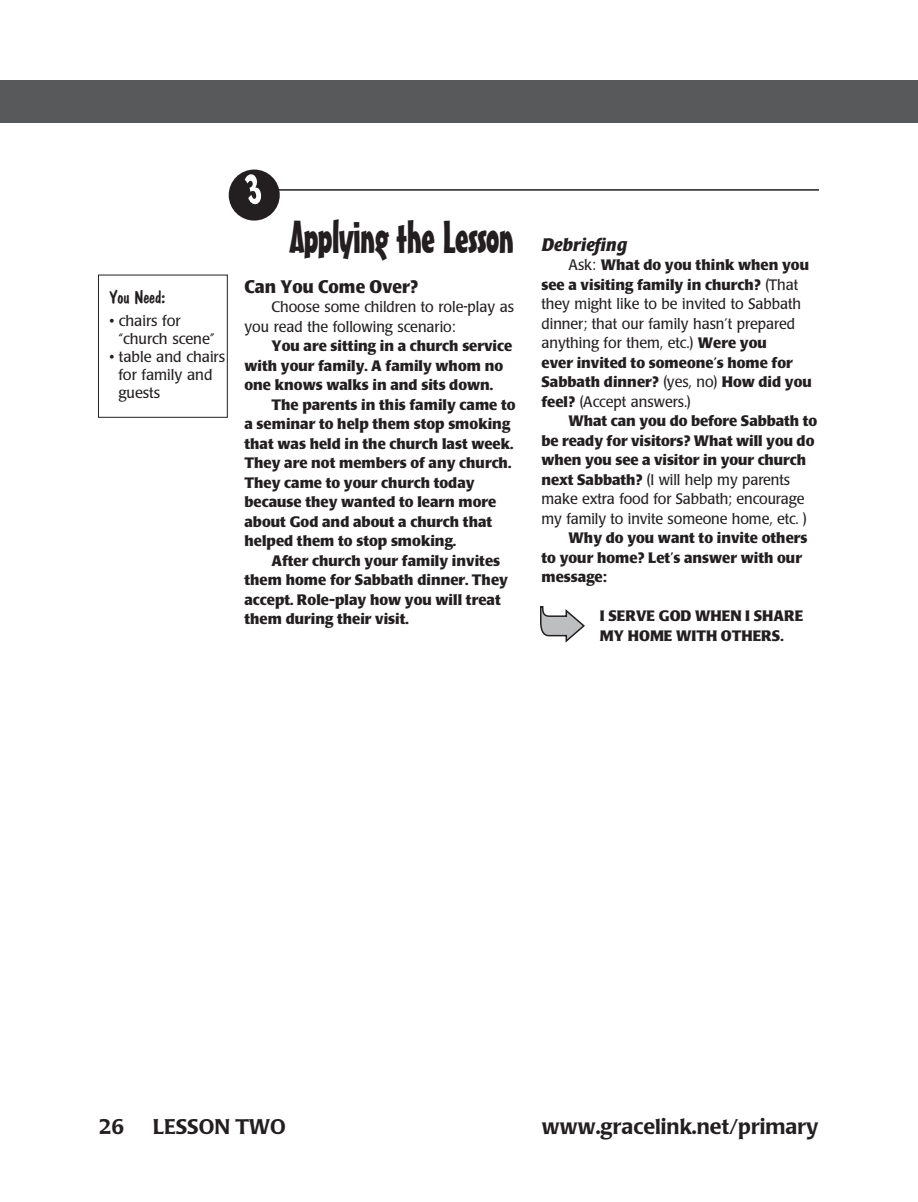
<style>
.page{position:relative;width:918px;height:1202px;background:#fff}
.page>*{position:absolute;margin:0;border:0;box-sizing:border-box;transform-origin:0 0}
.section_title{font:45px "Mister Earl BT";letter-spacing:-.02em;color:#231f20}
.t1{font:500 21px "Poppl Laudatio";color:#231f20}
.subhead{font:700 18px "Poppl Laudatio";color:#231f20;scale:.95 1}
.subhead-2{font:italic 700 18px "Poppl Laudatio";color:#231f20;scale:.95 1}
.You_Need_head{font:18px "Dom Casual D";color:#231f20}
.body{font:700 15px/19.5px "Poppl Laudatio";color:#231f20}
.body-2{font:15px/19.5px "Poppl Laudatio";color:#231f20;scale:.95 1}
.You_Need_items{font:15px/18px "Poppl Laudatio";color:#231f20}
.body-Xindent{font:700 15px/19.5px "Poppl Laudatio";color:#231f20}
.s1{font-weight:700}
.s2{font-weight:400}
</style>
<div class="page">
<div style="left:0;top:80px;width:891px;height:43px;background:#58595b"></div>
<div style="left:891px;top:80px;width:27px;height:43px;background:#58595b"></div>
<div style="left:229px;top:169px;width:51px;height:51px;background:#231f20;border-radius:50%"></div>
<hr style="left:278px;top:189px;width:541px;height:2px;background:#231f20">
<div style="left:98px;top:275px;width:130px;height:143px;border:1px solid #231f20"></div>
<svg style="left:540px;top:606px;width:45px;height:36px"></svg>
<p class="You_Need_head" style="left:109px;top:287px;width:58px">You Need:</p>
<p class="You_Need_items" style="left:118px;top:312px;width:98px;text-indent:-9px">• chairs for “church scene”</p>
<p class="You_Need_items" style="left:118px;top:348px;width:108px;text-indent:-9px">• table and chairs for family and guests</p>
<p class="section_title" style="left:290px;top:210px;width:226px">Applying the Lesson</p>
<p class="subhead" style="left:244px;top:276px;width:184px">Can You Come Over?</p>
<p class="body-2" style="left:244px;top:297px;width:285px;text-indent:27px">Choose some children to role-play as you read the following scenario:</p>
<p class="body" style="left:244px;top:336px;width:269px;text-indent:27px">You are sitting in a church service with your family. A family whom no one knows walks in and sits down.</p>
<p class="body" style="left:244px;top:395px;width:273px;text-indent:27px">The parents in this family came to a seminar to help them stop smoking that was held in the church last week.<br>They are not members of any church.<br>They came to your church today because they wanted to learn more about God and about a church that helped them to stop smoking.</p>
<p class="body" style="left:244px;top:551px;width:265px;text-indent:27px">After church your family invites them home for Sabbath dinner. They accept. Role-play how you will treat them during their visit.</p>
<p class="subhead-2" style="left:542px;top:234px;width:92px">Debriefing</p>
<p class="body-2" style="left:542px;top:255px;width:286px;text-indent:27px">Ask: <span class="s1">What do you think when you see a visiting family in church?</span> (That they might like to be invited to Sabbath dinner; that our family hasn’t prepared anything for them, etc.) <span class="s1">Were you<br>ever invited to someone’s home for Sabbath dinner?</span> (yes, no) <span class="s1">How did you feel?</span> (Accept answers.)</p>
<p class="body" style="left:542px;top:411px;width:277px;text-indent:27px">What can you do before Sabbath to be ready for visitors? What will you do when you see a visitor in your church next Sabbath? <span class="s2">(I will help my parents make extra food for Sabbath; encourage my family to invite someone home, etc. )</span></p>
<p class="body" style="left:542px;top:528px;width:268px;text-indent:27px">Why do you want to invite others to your home? Let’s answer with our message:</p>
<p class="body-Xindent" style="left:600px;top:606px;width:205px">I SERVE GOD WHEN I SHARE<br>MY HOME WITH OTHERS.</p>
<p class="t1" style="left:99px;top:1115px;width:27px">26</p>
<p class="t1" style="left:153px;top:1115px;width:135px">LESSON TWO</p>
<p class="t1" style="left:542px;top:1115px;width:278px">www.gracelink.net/primary</p>
</div>
